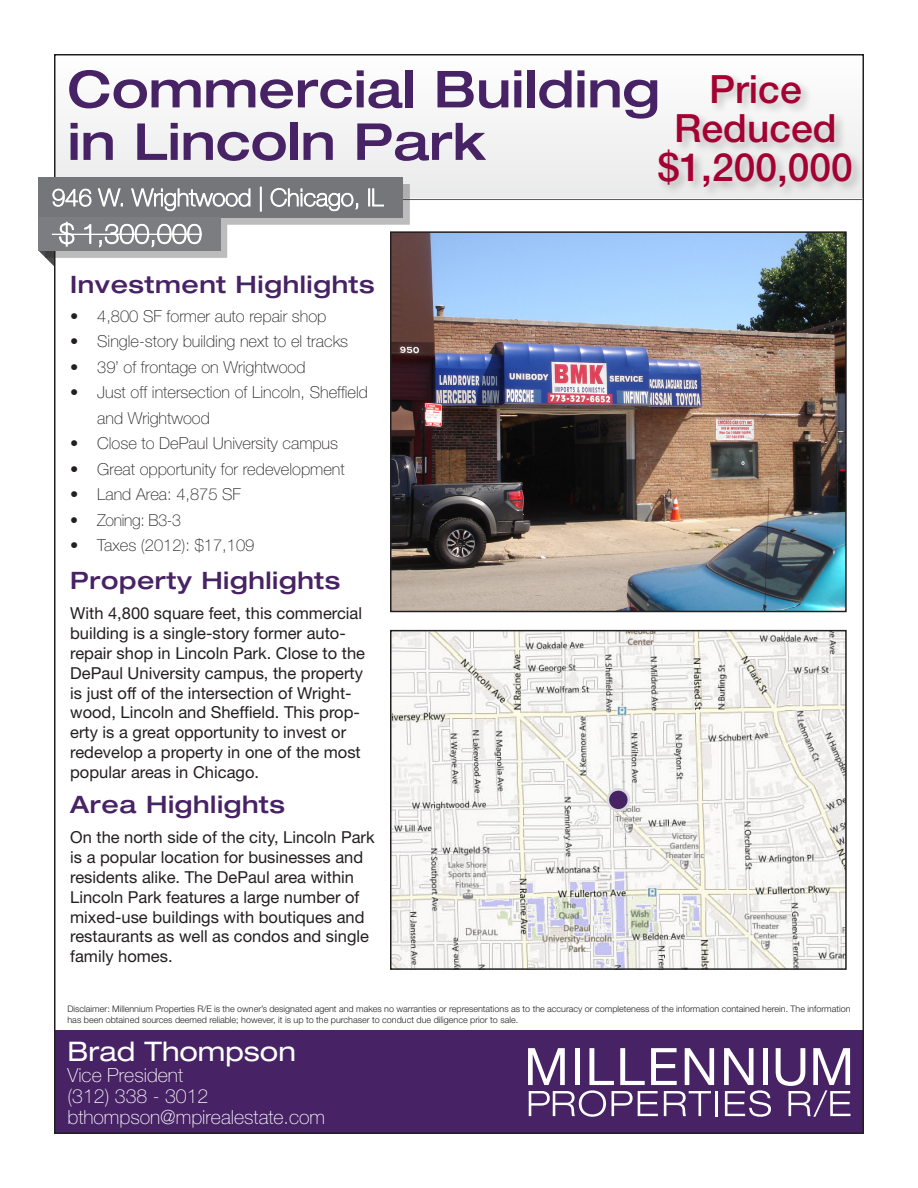
<style>
.page{position:relative;width:918px;height:1188px;background:#fff}
.page>*{position:absolute;margin:0;border:0;box-sizing:border-box;transform-origin:0 0}
.t1{font:500 expanded 51px/52.5px "Helvetica Neue LT Std";color:#472264}
.t2{font:500 39px/39px "Helvetica Neue LT Std";color:#a40133;text-align:center}
.t3{font:expanded 27px "Helvetica Neue LT Std";color:#fff}
.Section_Header{font:500 expanded 24px "Helvetica Neue LT Std";letter-spacing:.025em;color:#472264}
.t4{font:100 19.5px/21px "Helvetica Neue LT Std";color:#fff}
.body{font:16.5px/19.8px "Helvetica Neue LT Std";color:#231f20}
.t5{font:100 16.5px/25.5px "Helvetica Neue LT Std";color:#231f20}
.t6{font:100 16.5px "Helvetica Neue LT Std";letter-spacing:-.02em;color:#231f20}
.t7{font:300 9px/10.8px "Helvetica Neue LT Std";color:#231f20}
</style>
<div class="page">
<div style="left:55px;top:55px;width:809px;height:145px;background:#f5f5f5"></div>
<div style="left:54px;top:1031px;width:810px;height:103px;background:#472264"></div>
<div style="left:656px;top:72px;width:208px;height:127px;background:#231f20;opacity:.26"></div>
<hr style="left:54px;top:199px;width:808px;height:1px;background:#231f20">
<hr style="left:61px;top:198px;width:801px;height:1px;background:#fff">
<div style="left:45px;top:184px;width:365px;height:73px;background:#231f20;opacity:.3"></div>
<div style="left:38px;top:177px;width:365px;height:41px;background:#757679"></div>
<svg style="left:52px;top:188px;width:71px;height:19px"></svg>
<svg style="left:131px;top:188px;width:120px;height:24px"></svg>
<div style="left:260px;top:187px;width:2px;height:25px;border:1px solid #fff"></div>
<svg style="left:270px;top:188px;width:89px;height:24px"></svg>
<svg style="left:368px;top:188px;width:16px;height:19px"></svg>
<div style="left:38px;top:217px;width:183px;height:34px;background:#7b7d80"></div>
<svg style="left:39px;top:221px;width:36px;height:45px"></svg>
<svg style="left:84px;top:224px;width:8px;height:20px"></svg>
<svg style="left:98px;top:223px;width:104px;height:25px"></svg>
<hr style="left:52px;top:234px;width:150px;height:1px;background:#fff">
<hr style="left:716px;top:1091px;width:2px;height:25px;background:#fff">
<svg style="left:528px;top:1048px;width:186px;height:69px"></svg>
<svg style="left:724px;top:1048px;width:126px;height:69px"></svg>
<img style="left:393px;top:234px;width:451px;height:375px">
<div style="left:390px;top:231px;width:457px;height:381px;border:2px solid #231f20"></div>
<img style="left:393px;top:633px;width:451px;height:334px">
<div style="left:390px;top:630px;width:457px;height:340px;border:2px solid #231f20"></div>
<div style="left:608px;top:789px;width:21px;height:21px;background:#472264;border-radius:50%"></div>
<div style="left:607px;top:788px;width:23px;height:24px;border:3px solid #d8d9db;border-radius:50%"></div>
<h1 class="t1" style="left:68px;top:62px;width:594px">Commercial Building in Lincoln Park</h1>
<h2 class="t2" style="left:658px;top:70px;width:197px">Price<br>Reduced $1,200,000</h2>
<p class="Section_Header" style="left:70px;top:269px;width:306px">Investment Highlights</p>
<p class="t5" style="left:70px;top:303px;width:258px">• 4,800 SF former auto repair shop</p>
<p class="t5" style="left:70px;top:329px;width:280px">• Single-story building next to el tracks</p>
<p class="t5" style="left:70px;top:354px;width:237px">• 39’ of frontage on Wrightwood</p>
<p class="t5" style="left:97px;top:380px;width:272px;text-indent:-27px">• Just off intersection of Lincoln, Sheffield and Wrightwood</p>
<p class="t5" style="left:70px;top:431px;width:269px">• Close to DePaul University campus</p>
<p class="t5" style="left:70px;top:456px;width:276px">• Great opportunity for redevelopment</p>
<p class="t5" style="left:70px;top:482px;width:172px">• Land Area: 4,875 SF</p>
<p class="t6" style="left:70px;top:511px;width:112px">• Zoning: B3-3</p>
<p class="t5" style="left:70px;top:533px;width:186px">• Taxes (2012): $17,109</p>
<p class="Section_Header" style="left:70px;top:566px;width:272px">Property Highlights</p>
<p class="body" style="left:70px;top:603px;width:296px">With 4,800 square feet, this commercial building is a single-story former auto&shy;repair shop in Lincoln Park. Close to the DePaul University campus, the property is just off of the intersection of Wright&shy;wood, Lincoln and Sheffield. This prop&shy;erty is a great opportunity to invest or redevelop a property in one of the most popular areas in Chicago.</p>
<p class="Section_Header" style="left:70px;top:790px;width:217px">Area Highlights</p>
<p class="body" style="left:70px;top:827px;width:306px">On the north side of the city, Lincoln Park is a popular location for businesses and residents alike. The DePaul area within Lincoln Park features a large number of mixed-use buildings with boutiques and restaurants as well as condos and single family homes.</p>
<p class="t7" style="left:68px;top:1003px;width:785px">Disclaimer: Millennium Properties R/E is the owner’s designated agent and makes no warranties or representations as to the accuracy or completeness of the information contained herein. The information has been obtained sources deemed reliable; however, it is up to the purchaser to conduct due diligence prior to sale.</p>
<h3 class="t3" style="left:68px;top:1035px;width:230px">Brad Thompson</h3>
<p class="t4" style="left:68px;top:1064px;width:259px">Vice President<br>(312) 338 - 3012 bthompson@mpirealestate.com</p>
</div>
